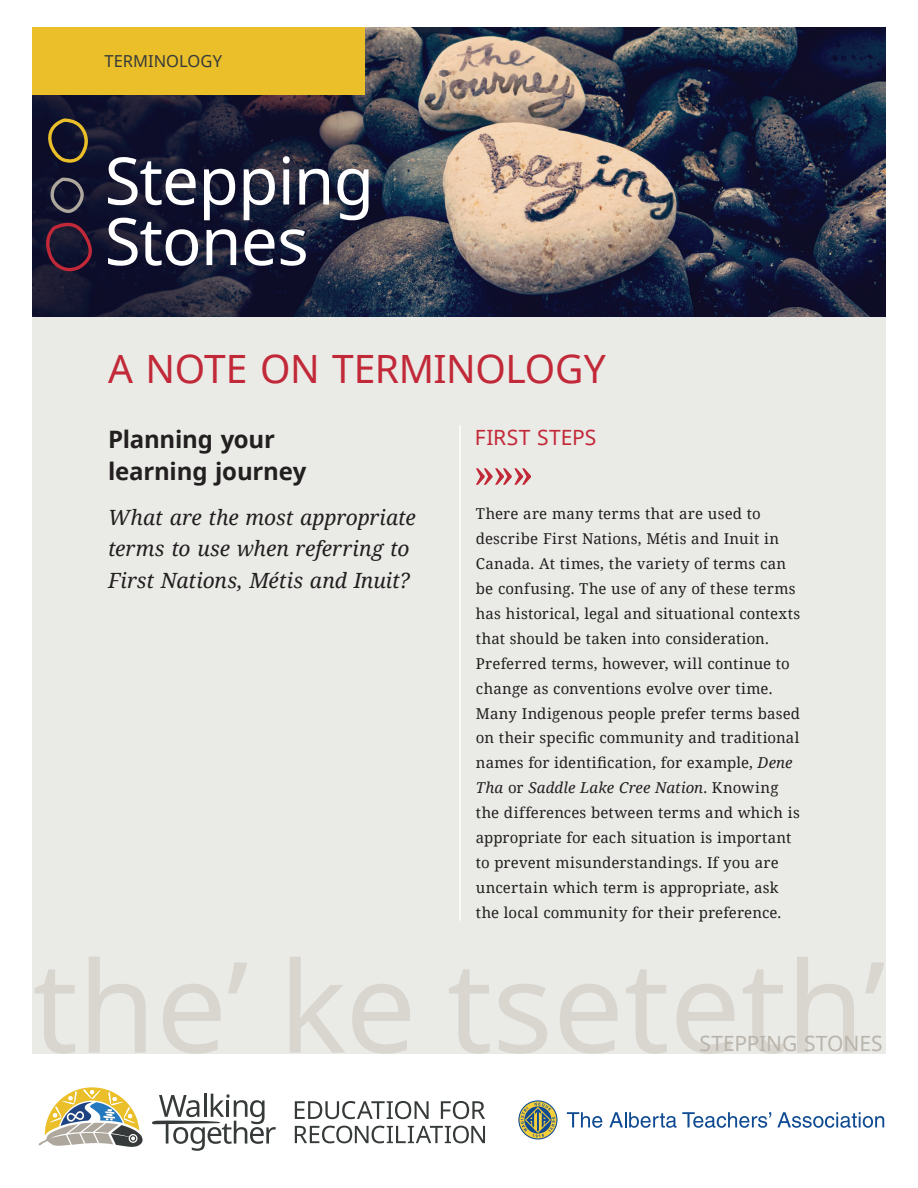
<style>
.page{position:relative;width:918px;height:1188px;background:#fff}
.page>*{position:absolute;margin:0;border:0;box-sizing:border-box;transform-origin:0 0}
.t1{font:126.15px "Noto Sans";color:#d9d6d0}
.t2{font:39px "Noto Sans";letter-spacing:-.01em;color:#c22938}
.t3{font:700 24px/31.5px "Noto Sans";letter-spacing:-.01em;color:#231f20}
.t4{font:italic 21px/31.5px "Noto Serif";letter-spacing:-.005em;color:#231f20}
.t5{font:21px "Noto Sans";letter-spacing:-.01em;color:#b9b5ac}
.t6{font:21px "Noto Sans";letter-spacing:.01em;color:#c22938}
.t7{font:16.5px "Noto Sans";color:#373a3a}
.t8{font:15px/24.9px "Noto Serif";letter-spacing:.01em;color:#231f20}
.s1{font-style:italic}
</style>
<div class="page">
<img style="left:482px;top:27px;width:404px;height:291px">
<svg style="left:32px;top:27px;width:450px;height:291px;background:#3b3c4b"></svg>
<div style="left:32px;top:27px;width:333px;height:67px;background:#eabf2a"></div>
<svg style="left:108px;top:156px;width:261px;height:110px"></svg>
<svg style="left:47px;top:118px;width:42px;height:45px;background:#3e352b"></svg>
<svg style="left:44px;top:220px;width:51px;height:51px;background:#321830"></svg>
<svg style="left:50px;top:177px;width:34px;height:36px"></svg>
<div style="left:32px;top:318px;width:854px;height:736px;background:#eaeae7"></div>
<svg style="left:567px;top:1112px;width:35px;height:16px"></svg>
<svg style="left:609px;top:1112px;width:162px;height:16px"></svg>
<svg style="left:777px;top:1112px;width:107px;height:16px"></svg>
<svg style="left:518px;top:1100px;width:39px;height:40px"></svg>
<svg style="left:152px;top:1094px;width:124px;height:57px"></svg>
<svg style="left:38px;top:1087px;width:105px;height:60px"></svg>
<svg style="left:295px;top:1101px;width:134px;height:18px"></svg>
<svg style="left:441px;top:1101px;width:44px;height:18px"></svg>
<svg style="left:295px;top:1126px;width:190px;height:17px"></svg>
<hr style="left:459px;top:425px;width:2px;height:496px;background:#fff">
<svg style="left:476px;top:468px;width:55px;height:17px"></svg>
<p class="t7" style="left:105px;top:50px;width:119px">TERMINOLOGY</p>
<h2 class="t2" style="left:108px;top:342px;width:499px">A NOTE ON TERMINOLOGY</h2>
<h3 class="t6" style="left:475px;top:423px;width:123px">FIRST STEPS</h3>
<h3 class="t3" style="left:108px;top:423px;width:200px">Planning your learning journey</h3>
<h3 class="t4" style="left:108px;top:501px;width:309px">What are the most appropriate terms to use when referring to<br>First Nations, Métis and Inuit?</h3>
<p class="t8" style="left:476px;top:501px;width:326px">There are many terms that are used to describe First Nations, Métis and Inuit in Canada. At times, the variety of terms can be confusing. The use of any of these terms has historical, legal and situational contexts that should be taken into consideration.<br>Preferred terms, however, will continue to change as conventions evolve over time.<br>Many Indigenous people prefer terms based on their specific community and traditional names for identification, for example, <span class="s1">Dene Tha</span> or <span class="s1">Saddle Lake Cree Nation</span>. Knowing the differences between terms and which is appropriate for each situation is important to prevent misunderstandings. If you are uncertain which term is appropriate, ask the local community for their preference.</p>
<h1 class="t1" style="left:32px;top:920px;width:855px">the’ ke tseteth’</h1>
<h3 class="t5" style="left:699px;top:1029px;width:185px">STEPPING STONES</h3>
</div>
